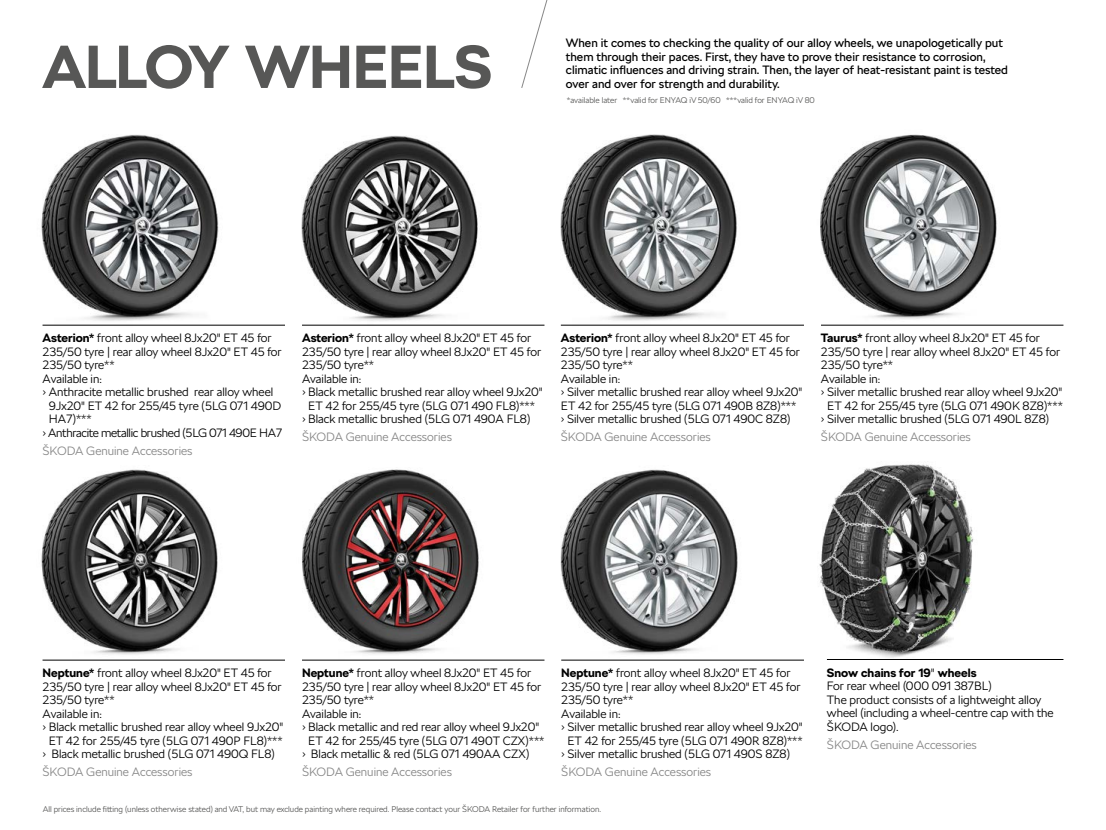
<style>
.page{position:relative;width:1106px;height:830px;background:#fff}
.page>*{position:absolute;margin:0;border:0;box-sizing:border-box;transform-origin:0 0}
.t1{font:700 60px "SKODA Next";letter-spacing:-.01em;color:#575756}
.t2{font:300 12px/13.5px "SKODA Next";color:#000}
.t3{font:12px/13.5px "SKODA Next";color:#000}
.t4{font:300 12px "SKODA Next";color:#878787}
.t5{font:300 12px "SKODA Next";letter-spacing:-.025em;color:#000}
.t6{font:300 8.25px "SKODA Next";color:#575756}
.s1{font-weight:700}
</style>
<div class="page">
<img style="left:544px;top:134px;width:210px;height:192px">
<img style="left:41px;top:134px;width:190px;height:192px">
<img style="left:301px;top:135px;width:192px;height:190px">
<img style="left:820px;top:134px;width:201px;height:191px">
<img style="left:302px;top:469px;width:177px;height:185px">
<img style="left:544px;top:469px;width:194px;height:191px">
<img style="left:41px;top:469px;width:177px;height:191px">
<img style="left:819px;top:464px;width:155px;height:196px">
<hr style="left:827px;top:659px;width:236px;height:1px;background:#000">
<svg style="left:521px;top:0;width:27px;height:88px"></svg>
<hr style="left:302px;top:325px;width:242px;height:1px;background:#000">
<hr style="left:43px;top:325px;width:242px;height:1px;background:#000">
<hr style="left:561px;top:325px;width:243px;height:1px;background:#000">
<hr style="left:821px;top:325px;width:242px;height:1px;background:#000">
<hr style="left:302px;top:659px;width:242px;height:1px;background:#000">
<hr style="left:561px;top:659px;width:243px;height:1px;background:#000">
<hr style="left:43px;top:659px;width:242px;height:1px;background:#000">
<h1 class="t1" style="left:43px;top:31px;width:451px">ALLOY WHEELS</h1>
<p class="t3" style="left:566px;top:36px;width:444px">When it comes to checking the quality of our alloy wheels, we unapologetically put them through their paces. First, they have to prove their resistance to corrosion, climatic influences and driving strain. Then, the layer of heat-resistant paint is tested over and over for strength and durability.</p>
<p class="t6" style="left:567px;top:95px;width:249px">*available later **valid for ENYAQ iV 50/60 ***valid for ENYAQ iV 80</p>
<p class="t2" style="left:43px;top:331px;width:231px"><span class="s1">Asterion*</span> front alloy wheel 8Jx20" ET 45 for</p>
<p class="t2" style="left:43px;top:345px;width:241px">235/50 tyre | rear alloy wheel 8Jx20" ET 45 for</p>
<p class="t2" style="left:43px;top:358px;width:74px">235/50 tyre**</p>
<p class="t2" style="left:43px;top:372px;width:61px">Available in:</p>
<p class="t2" style="left:43px;top:385px;width:232px">› Anthracite metallic brushed rear alloy wheel</p>
<p class="t2" style="left:49px;top:399px;width:234px">9Jx20" ET 42 for 255/45 tyre (5LG 071 490D</p>
<p class="t2" style="left:49px;top:412px;width:44px">HA7)***</p>
<p class="t5" style="left:43px;top:425px;width:241px">› Anthracite metallic brushed (5LG 071 490E HA7</p>
<p class="t4" style="left:43px;top:443px;width:151px">ŠKODA Genuine Accessories</p>
<p class="t2" style="left:302px;top:331px;width:231px"><span class="s1">Asterion*</span> front alloy wheel 8Jx20" ET 45 for</p>
<p class="t2" style="left:302px;top:345px;width:241px">235/50 tyre | rear alloy wheel 8Jx20" ET 45 for</p>
<p class="t2" style="left:302px;top:358px;width:74px">235/50 tyre**</p>
<p class="t2" style="left:302px;top:372px;width:61px">Available in:</p>
<p class="t2" style="left:302px;top:385px;width:242px">› Black metallic brushed rear alloy wheel 9Jx20"</p>
<p class="t2" style="left:308px;top:399px;width:228px">ET 42 for 255/45 tyre (5LG 071 490 FL8)***</p>
<p class="t2" style="left:302px;top:412px;width:230px">› Black metallic brushed (5LG 071 490A FL8)</p>
<p class="t4" style="left:302px;top:430px;width:151px">ŠKODA Genuine Accessories</p>
<p class="t2" style="left:561px;top:331px;width:243px"><span class="s1">Asterion*</span> front alloy wheel 8Jx20" ET 45 for 235/50 tyre | rear alloy wheel 8Jx20" ET 45 for 235/50 tyre**<br>Available in:<br>› Silver metallic brushed rear alloy wheel 9Jx20" ET 42 for 255/45 tyre (5LG 071 490B 8Z8)*** › Silver metallic brushed (5LG 071 490C 8Z8)</p>
<p class="t4" style="left:561px;top:430px;width:151px">ŠKODA Genuine Accessories</p>
<p class="t2" style="left:821px;top:331px;width:220px"><span class="s1">Taurus*</span> front alloy wheel 8Jx20" ET 45 for</p>
<p class="t2" style="left:821px;top:345px;width:241px">235/50 tyre | rear alloy wheel 8Jx20" ET 45 for</p>
<p class="t2" style="left:821px;top:358px;width:74px">235/50 tyre**</p>
<p class="t2" style="left:821px;top:372px;width:61px">Available in:</p>
<p class="t2" style="left:821px;top:385px;width:243px">› Silver metallic brushed rear alloy wheel 9Jx20"</p>
<p class="t2" style="left:827px;top:399px;width:237px">ET 42 for 255/45 tyre (5LG 071 490K 8Z8)***</p>
<p class="t2" style="left:821px;top:412px;width:230px">› Silver metallic brushed (5LG 071 490L 8Z8)</p>
<p class="t4" style="left:821px;top:430px;width:151px">ŠKODA Genuine Accessories</p>
<p class="t2" style="left:43px;top:666px;width:231px"><span class="s1">Neptune*</span> front alloy wheel 8Jx20" ET 45 for</p>
<p class="t2" style="left:43px;top:679px;width:241px">235/50 tyre | rear alloy wheel 8Jx20" ET 45 for</p>
<p class="t2" style="left:43px;top:693px;width:74px">235/50 tyre**</p>
<p class="t2" style="left:43px;top:706px;width:61px">Available in:</p>
<p class="t2" style="left:43px;top:720px;width:242px">› Black metallic brushed rear alloy wheel 9Jx20"</p>
<p class="t2" style="left:49px;top:733px;width:235px">ET 42 for 255/45 tyre (5LG 071 490P FL8)***</p>
<p class="t2" style="left:43px;top:747px;width:234px">› Black metallic brushed (5LG 071 490Q FL8)</p>
<p class="t4" style="left:43px;top:764px;width:151px">ŠKODA Genuine Accessories</p>
<p class="t2" style="left:302px;top:666px;width:231px"><span class="s1">Neptune*</span> front alloy wheel 8Jx20" ET 45 for</p>
<p class="t2" style="left:302px;top:679px;width:241px">235/50 tyre | rear alloy wheel 8Jx20" ET 45 for</p>
<p class="t2" style="left:302px;top:693px;width:74px">235/50 tyre**</p>
<p class="t2" style="left:302px;top:706px;width:61px">Available in:</p>
<p class="t2" style="left:302px;top:720px;width:239px">› Black metallic and red rear alloy wheel 9Jx20"</p>
<p class="t2" style="left:308px;top:733px;width:238px">ET 42 for 255/45 tyre (5LG 071 490T CZX)***</p>
<p class="t2" style="left:302px;top:747px;width:229px">› Black metallic &amp; red (5LG 071 490AA CZX)</p>
<p class="t4" style="left:302px;top:764px;width:151px">ŠKODA Genuine Accessories</p>
<p class="t2" style="left:561px;top:666px;width:231px"><span class="s1">Neptune*</span> front alloy wheel 8Jx20" ET 45 for</p>
<p class="t2" style="left:561px;top:679px;width:241px">235/50 tyre | rear alloy wheel 8Jx20" ET 45 for</p>
<p class="t2" style="left:561px;top:693px;width:74px">235/50 tyre**</p>
<p class="t2" style="left:561px;top:706px;width:61px">Available in:</p>
<p class="t2" style="left:561px;top:720px;width:243px">› Silver metallic brushed rear alloy wheel 9Jx20"</p>
<p class="t2" style="left:567px;top:733px;width:237px">ET 42 for 255/45 tyre (5LG 071 490R 8Z8)***</p>
<p class="t2" style="left:561px;top:747px;width:230px">› Silver metallic brushed (5LG 071 490S 8Z8)</p>
<p class="t4" style="left:561px;top:764px;width:151px">ŠKODA Genuine Accessories</p>
<p class="t2" style="left:827px;top:665px;width:228px"><span class="s1">Snow chains for 19</span>" <span class="s1">wheels<br></span>For rear wheel (000 091 387BL)<br>The product consists of a lightweight alloy wheel (including a wheel-centre cap with the<br>ŠKODA logo).</p>
<p class="t4" style="left:827px;top:737px;width:151px">ŠKODA Genuine Accessories</p>
<p class="t6" style="left:43px;top:803px;width:560px">All prices include fitting (unless otherwise stated) and VAT, but may exclude painting where required. Please contact your ŠKODA Retailer for further information.</p>
</div>
